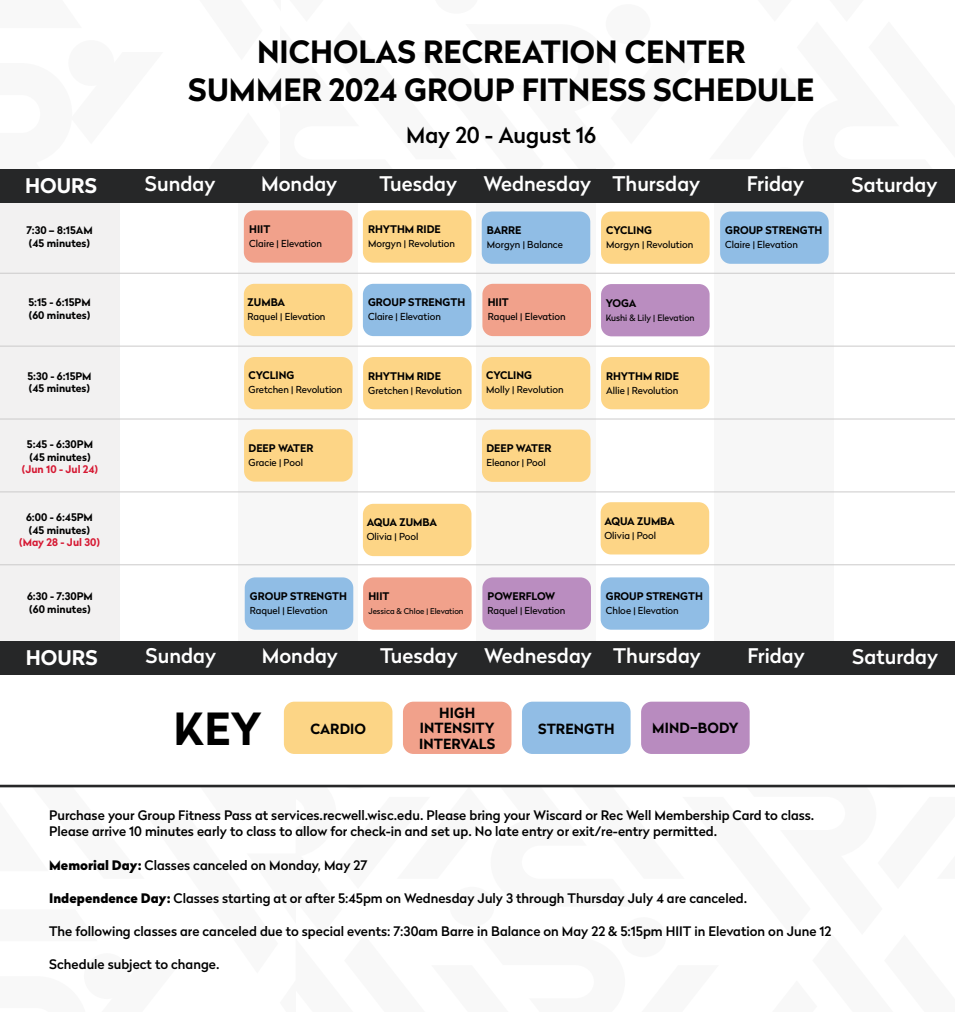
<style>
.page{position:relative;width:955px;height:1012px;background:#fff}
.page>*{position:absolute;margin:0;border:0;box-sizing:border-box;transform-origin:0 0}
.t1{font:700 44.19px "Radikal";color:#000}
.t2{font:700 30.62px/38.5px "Radikal";color:#000;text-align:center}
.t3{font:500 21.88px "Radikal";color:#000}
.t4{font:500 20.12px "Radikal";color:#fff}
.t5{font:700 20.12px "Radikal";color:#fff}
.t6{font:700 14px/15.8px "Radikal";letter-spacing:.005em;color:#000;text-align:center}
.t7{font:500 13.12px/16.6px "Radikal";color:#000}
.t8{font:700 10.5px/12.6px "Radikal";color:#000}
.t9{font:700 10.5px "Radikal";color:#d61933}
.t10{font:9.62px "Radikal";color:#000}
.t11{font:8.75px "Radikal";color:#000}
.t12{font:7.88px "Radikal";color:#000}
.s1{font-weight:900}
</style>
<div class="page">
<div style="left:0;top:186px;width:119px;height:495px;background:#f2f1f1"></div>
<div style="left:238px;top:186px;width:119px;height:492px;background:#f7f7f7"></div>
<div style="left:476px;top:169px;width:119px;height:509px;background:#f7f7f7"></div>
<div style="left:714px;top:186px;width:119px;height:492px;background:#f7f7f7"></div>
<svg style="left:0;top:675px;width:954px;height:112px"></svg>
<div style="left:0;top:169px;width:954px;height:33px;background:#262728"></div>
<hr style="left:0;top:273px;width:954px;height:1px;background:#cbcaca">
<hr style="left:0;top:491px;width:954px;height:1px;background:#cbcaca">
<hr style="left:0;top:564px;width:954px;height:1px;background:#cbcaca">
<div style="left:363px;top:357px;width:108px;height:52px;background:#fdd586;border-radius:10px"></div>
<div style="left:0;top:641px;width:954px;height:34px;background:#262728"></div>
<div style="left:601px;top:284px;width:108px;height:52px;background:#ba8dc0;border-radius:10px"></div>
<div style="left:244px;top:357px;width:108px;height:52px;background:#fdd586;border-radius:10px"></div>
<div style="left:284px;top:702px;width:108px;height:52px;background:#fcd586;border-radius:10px"></div>
<div style="left:403px;top:702px;width:108px;height:52px;background:#f1a18b;border-radius:10px"></div>
<div style="left:522px;top:702px;width:108px;height:52px;background:#91bde5;border-radius:10px"></div>
<div style="left:641px;top:702px;width:108px;height:52px;background:#b88bbf;border-radius:10px"></div>
<div style="left:482px;top:577px;width:109px;height:53px;background:#ba8dc0;border-radius:10px"></div>
<div style="left:481px;top:211px;width:109px;height:53px;background:#90bde5;border-radius:10px"></div>
<div style="left:244px;top:210px;width:108px;height:53px;background:#f1a18b;border-radius:10px"></div>
<hr style="left:0;top:346px;width:954px;height:1px;background:#cbcaca">
<hr style="left:0;top:419px;width:954px;height:1px;background:#cbcaca">
<div style="left:244px;top:284px;width:108px;height:52px;background:#fdd586;border-radius:10px"></div>
<div style="left:244px;top:429px;width:108px;height:53px;background:#fdd586;border-radius:10px"></div>
<div style="left:245px;top:577px;width:108px;height:53px;background:#90bde5;border-radius:10px"></div>
<div style="left:363px;top:210px;width:108px;height:53px;background:#fdd586;border-radius:10px"></div>
<div style="left:363px;top:284px;width:108px;height:52px;background:#90bde5;border-radius:10px"></div>
<div style="left:363px;top:504px;width:108px;height:52px;background:#fdd586;border-radius:10px"></div>
<div style="left:363px;top:577px;width:108px;height:53px;background:#f1a18b;border-radius:10px"></div>
<div style="left:482px;top:284px;width:109px;height:52px;background:#f1a18b;border-radius:10px"></div>
<div style="left:481px;top:357px;width:109px;height:52px;background:#fdd586;border-radius:10px"></div>
<div style="left:482px;top:430px;width:108px;height:52px;background:#fdd586;border-radius:10px"></div>
<div style="left:601px;top:211px;width:108px;height:53px;background:#fdd586;border-radius:10px"></div>
<div style="left:601px;top:357px;width:108px;height:52px;background:#fdd586;border-radius:10px"></div>
<div style="left:600px;top:502px;width:109px;height:52px;background:#fdd586;border-radius:10px"></div>
<div style="left:600px;top:577px;width:109px;height:53px;background:#90bde5;border-radius:10px"></div>
<div style="left:720px;top:211px;width:108px;height:53px;background:#90bde5;border-radius:10px"></div>
<h2 class="t2" style="left:188px;top:31px;width:627px">NICHOLAS RECREATION CENTER<br>SUMMER 2024 GROUP FITNESS SCHEDULE</h2>
<h3 class="t3" style="left:406px;top:119px;width:192px">May 20 - August 16</h3>
<h3 class="t5" style="left:25px;top:171px;width:73px">HOURS</h3>
<h3 class="t4" style="left:145px;top:169px;width:72px">Sunday</h3>
<h3 class="t4" style="left:261px;top:169px;width:78px">Monday</h3>
<h3 class="t4" style="left:379px;top:169px;width:79px">Tuesday</h3>
<h3 class="t4" style="left:483px;top:169px;width:218px">Wednesday Thursday</h3>
<h3 class="t4" style="left:746px;top:169px;width:59px">Friday</h3>
<h3 class="t4" style="left:851px;top:170px;width:87px">Saturday</h3>
<p class="t8" style="left:26px;top:223px;width:68px">7:30 – 8:15AM (45 minutes)</p>
<p class="t8" style="left:249px;top:222px;width:23px">HIIT</p>
<p class="t10" style="left:249px;top:237px;width:74px">Claire | Elevation</p>
<p class="t8" style="left:368px;top:222px;width:74px">RHYTHM RIDE</p>
<p class="t10" style="left:368px;top:237px;width:89px">Morgyn | Revolution</p>
<p class="t8" style="left:487px;top:223px;width:36px">BARRE</p>
<p class="t10" style="left:487px;top:238px;width:78px">Morgyn | Balance</p>
<p class="t8" style="left:725px;top:223px;width:99px">GROUP STRENGTH</p>
<p class="t10" style="left:725px;top:238px;width:74px">Claire | Elevation</p>
<p class="t8" style="left:606px;top:224px;width:47px">CYCLING</p>
<p class="t10" style="left:606px;top:238px;width:89px">Morgyn | Revolution</p>
<p class="t8" style="left:28px;top:296px;width:64px">5:15 - 6:15PM (60 minutes)</p>
<p class="t8" style="left:248px;top:296px;width:39px">ZUMBA</p>
<p class="t10" style="left:248px;top:310px;width:79px">Raquel | Elevation</p>
<p class="t8" style="left:368px;top:296px;width:99px">GROUP STRENGTH</p>
<p class="t10" style="left:368px;top:310px;width:74px">Claire | Elevation</p>
<p class="t8" style="left:487px;top:296px;width:23px">HIIT</p>
<p class="t10" style="left:487px;top:310px;width:79px">Raquel | Elevation</p>
<p class="t8" style="left:605px;top:296px;width:32px">YOGA</p>
<p class="t11" style="left:605px;top:311px;width:90px">Kushi &amp; Lily | Elevation</p>
<p class="t8" style="left:27px;top:369px;width:66px">5:30 - 6:15PM (45 minutes)</p>
<p class="t8" style="left:248px;top:369px;width:47px">CYCLING</p>
<p class="t10" style="left:248px;top:383px;width:95px">Gretchen | Revolution</p>
<p class="t8" style="left:368px;top:369px;width:74px">RHYTHM RIDE</p>
<p class="t10" style="left:368px;top:384px;width:95px">Gretchen | Revolution</p>
<p class="t8" style="left:486px;top:369px;width:47px">CYCLING</p>
<p class="t10" style="left:486px;top:383px;width:79px">Molly | Revolution</p>
<p class="t8" style="left:606px;top:369px;width:74px">RHYTHM RIDE</p>
<p class="t10" style="left:606px;top:384px;width:74px">Allie | Revolution</p>
<p class="t8" style="left:27px;top:437px;width:68px">5:45 - 6:30PM (45 minutes)</p>
<p class="t9" style="left:22px;top:462px;width:78px">(Jun 10 - Jul 24)</p>
<p class="t8" style="left:26px;top:510px;width:68px">6:00 - 6:45PM (45 minutes)</p>
<p class="t9" style="left:19px;top:535px;width:82px">(May 28 - Jul 30)</p>
<p class="t8" style="left:248px;top:441px;width:66px">DEEP WATER</p>
<p class="t10" style="left:248px;top:455px;width:56px">Gracie | Pool</p>
<p class="t8" style="left:367px;top:516px;width:72px">AQUA ZUMBA</p>
<p class="t10" style="left:367px;top:530px;width:53px">Olivia | Pool</p>
<p class="t8" style="left:486px;top:441px;width:66px">DEEP WATER</p>
<p class="t10" style="left:486px;top:456px;width:61px">Eleanor | Pool</p>
<p class="t8" style="left:604px;top:514px;width:72px">AQUA ZUMBA</p>
<p class="t10" style="left:604px;top:528px;width:53px">Olivia | Pool</p>
<p class="t8" style="left:27px;top:589px;width:67px">6:30 - 7:30PM (60 minutes)</p>
<p class="t8" style="left:250px;top:589px;width:99px">GROUP STRENGTH</p>
<p class="t10" style="left:250px;top:604px;width:79px">Raquel | Elevation</p>
<p class="t8" style="left:368px;top:589px;width:23px">HIIT</p>
<p class="t12" style="left:368px;top:606px;width:97px">Jessica &amp; Chloe | Elevation</p>
<p class="t8" style="left:487px;top:590px;width:69px">POWERFLOW</p>
<p class="t10" style="left:487px;top:604px;width:79px">Raquel | Elevation</p>
<p class="t8" style="left:605px;top:589px;width:99px">GROUP STRENGTH</p>
<p class="t10" style="left:605px;top:604px;width:75px">Chloe | Elevation</p>
<h3 class="t5" style="left:26px;top:643px;width:73px">HOURS</h3>
<h3 class="t4" style="left:145px;top:642px;width:72px">Sunday</h3>
<h3 class="t4" style="left:262px;top:642px;width:78px">Monday</h3>
<h3 class="t4" style="left:380px;top:642px;width:79px">Tuesday</h3>
<h3 class="t4" style="left:484px;top:642px;width:218px">Wednesday Thursday</h3>
<h3 class="t4" style="left:747px;top:642px;width:59px">Friday</h3>
<h3 class="t4" style="left:852px;top:642px;width:87px">Saturday</h3>
<h1 class="t1" style="left:173px;top:697px;width:90px">KEY</h1>
<p class="t6" style="left:310px;top:720px;width:57px">CARDIO</p>
<p class="t6" style="left:419px;top:704px;width:78px">HIGH<br>INTENSITY<br>INTERVALS</p>
<p class="t6" style="left:538px;top:720px;width:78px">STRENGTH</p>
<p class="t6" style="left:652px;top:719px;width:88px">MIND–BODY</p>
<p class="t7" style="left:49px;top:806px;width:766px">Purchase your Group Fitness Pass at services.recwell.wisc.edu. Please bring your Wiscard or Rec Well Membership Card to class.<br>Please arrive 10 minutes early to class to allow for check-in and set up. No late entry or exit/re-entry permitted.</p>
<p class="t7" style="left:49px;top:856px;width:320px"><span class="s1">Memorial Day:</span> Classes canceled on Monday, May 27</p>
<p class="t7" style="left:49px;top:889px;width:699px"><span class="s1">Independence Day:</span> Classes starting at or after 5:45pm on Wednesday July 3 through Thursday July 4 are canceled.</p>
<p class="t7" style="left:49px;top:922px;width:783px">The following classes are canceled due to special events: 7:30am Barre in Balance on May 22 &amp; 5:15pm HIIT in Elevation on June 12</p>
<p class="t7" style="left:49px;top:955px;width:172px">Schedule subject to change.</p>
</div>
